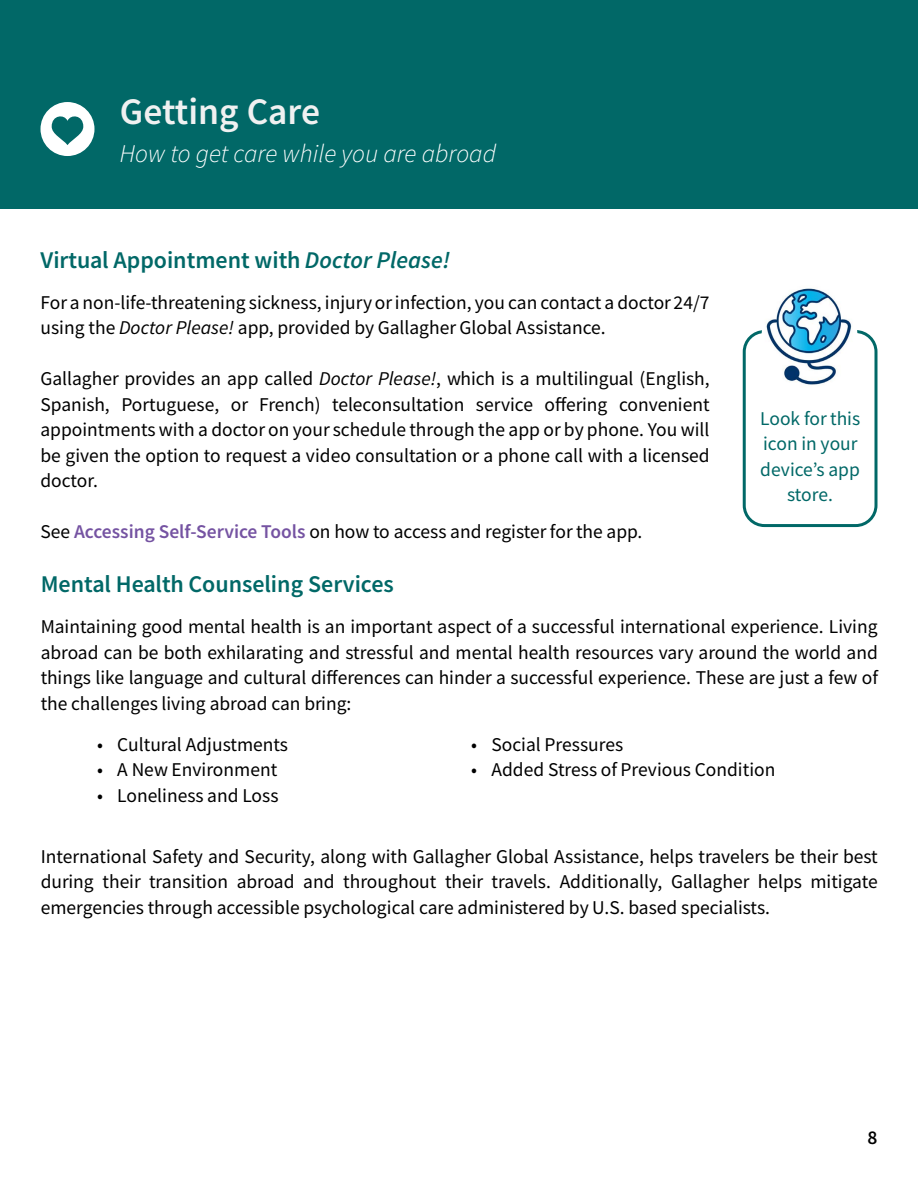
<style>
.page{position:relative;width:918px;height:1188px;background:#fff}
.page>*{position:absolute;margin:0;border:0;box-sizing:border-box;transform-origin:0 0}
.t1{font:37.5px "Source Sans Variable";letter-spacing:.035em;color:#f0f1f1}
.t2{font:italic 25.5px "Source Sans Variable";letter-spacing:.005em;color:#fff}
.t3{font:24px "Source Sans Variable";letter-spacing:.035em;color:#016867}
.t4{font:19.5px/25.5px "Source Sans Variable";letter-spacing:.02em;color:#000;text-align:justify}
.t5{font:19.5px/25.5px "Source Sans Variable";letter-spacing:.015em;color:#016867;text-align:center}
.s1{font-style:italic}
.s2{color:#7553a2}
</style>
<div class="page">
<div style="left:0;top:0;width:918px;height:208px;background:#016867"></div>
<svg style="left:40px;top:102px;width:54px;height:54px"></svg>
<div style="left:743px;top:330px;width:135px;height:197px;border:3px solid #016867;border-radius:20px"></div>
<img style="left:762px;top:288px;width:96px;height:97px">
<h1 class="t1" style="left:120px;top:89px;width:201px">Getting Care</h1>
<h2 class="t2" style="left:120px;top:138px;width:378px">How to get care while you are abroad</h2>
<p class="t3" style="left:40px;top:245px;width:410px">Virtual Appointment with <span class="s1">Doctor Please!</span></p>
<p class="t4" style="left:40px;top:290px;width:670px">For a non-life-threatening sickness, injury or infection, you can contact a doctor 24/7 using the <span class="s1">Doctor Please!</span> app, provided by Gallagher Global Assistance.</p>
<p class="t4" style="left:40px;top:366px;width:670px">Gallagher provides an app called <span class="s1">Doctor Please!</span>, which is a multilingual (English, Spanish, Portuguese, or French) teleconsultation service offering convenient appointments with a doctor on your schedule through the app or by phone. You will be given the option to request a video consultation or a phone call with a licensed doctor.</p>
<p class="t4" style="left:40px;top:519px;width:602px">See <span class="s2">Accessing Self-Service Tools</span> on how to access and register for the app.</p>
<p class="t3" style="left:41px;top:570px;width:354px">Mental Health Counseling Services</p>
<p class="t4" style="left:41px;top:614px;width:838px">Maintaining good mental health is an important aspect of a successful international experience. Living abroad can be both exhilarating and stressful and mental health resources vary around the world and things like language and cultural differences can hinder a successful experience. These are just a few of the challenges living abroad can bring:</p>
<p class="t5" style="left:760px;top:406px;width:101px">Look for this icon in your device’s app store.</p>
<p class="t4" style="left:97px;top:732px;width:192px">• Cultural Adjustments</p>
<p class="t4" style="left:97px;top:757px;width:181px">• A New Environment</p>
<p class="t4" style="left:97px;top:783px;width:183px">• Loneliness and Loss</p>
<p class="t4" style="left:471px;top:732px;width:153px">• Social Pressures</p>
<p class="t4" style="left:471px;top:757px;width:305px">• Added Stress of Previous Condition</p>
<p class="t4" style="left:41px;top:844px;width:838px">International Safety and Security, along with Gallagher Global Assistance, helps travelers be their best during their transition abroad and throughout their travels. Additionally, Gallagher helps mitigate emergencies through accessible psychological care administered by U.S. based specialists.</p>
<p class="t4" style="left:867px;top:1125px;width:11px">8</p>
</div>
